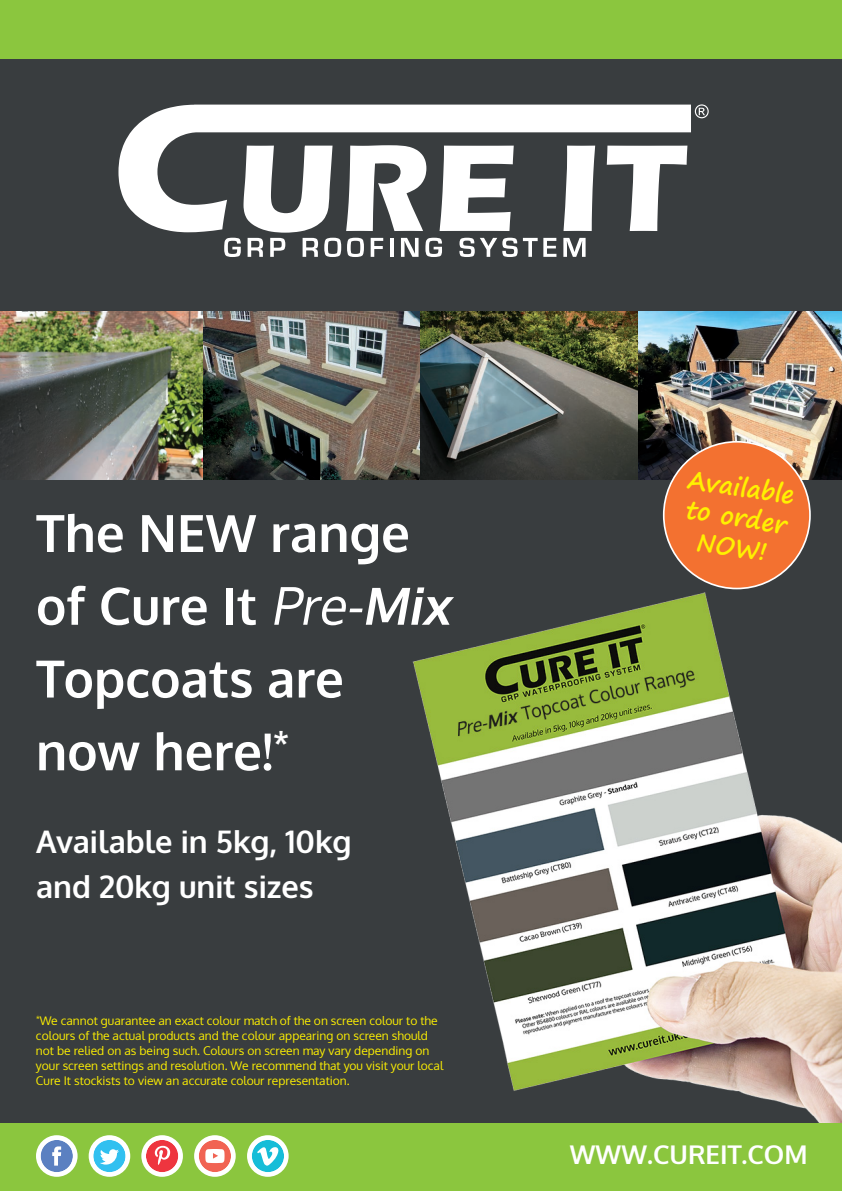
<style>
.page{position:relative;width:842px;height:1191px;background:#393d3f}
.page>*{position:absolute;margin:0;border:0;box-sizing:border-box;transform-origin:0 0}
.t1{font:700 51.5px/72.7px "Oxygen";color:#fff}
.t2{font:700 31.1px/45.1px "Oxygen";color:#fff}
.t3{font:700 25.8px "Oxygen";color:#fff}
.t4{font:700 25px/30px "Segoe Print";color:#fff101;text-align:center}
.t5{font:12px/15px "Oxygen";color:#fff101}
.s1{font-weight:400;font-style:italic}
.s2{font-style:italic}
</style>
<div class="page">
<div style="left:0;top:0;width:842px;height:59px;background:#8bc63e"></div>
<svg style="left:118px;top:105px;width:573px;height:127px;fill:#fff"></svg>
<svg style="left:224px;top:145px;width:332px;height:112px"></svg>
<svg style="left:563px;top:238px;width:23px;height:19px"></svg>
<svg style="left:695px;top:104px;width:14px;height:14px"></svg>
<img style="left:0;top:312px;width:842px;height:167px">
<img style="left:412px;top:587px;width:430px;height:536px">
<div style="left:0;top:1123px;width:842px;height:68px;background:#8bc63e"></div>
<div style="left:36px;top:1135px;width:42px;height:41px;background:#fff;border-radius:50%"></div>
<div style="left:89px;top:1135px;width:41px;height:41px;background:#fff;border-radius:50%"></div>
<div style="left:141px;top:1135px;width:42px;height:41px;background:#fff;border-radius:50%"></div>
<div style="left:194px;top:1135px;width:42px;height:41px;background:#fff;border-radius:50%"></div>
<div style="left:247px;top:1135px;width:42px;height:41px;background:#fff;border-radius:50%"></div>
<div style="left:93px;top:1140px;width:33px;height:32px;background:#31c0f0;border-radius:50%"></div>
<svg style="left:100px;top:1149px;width:19px;height:15px"></svg>
<div style="left:199px;top:1140px;width:32px;height:32px;background:#f16353;border-radius:50%"></div>
<svg style="left:205px;top:1149px;width:20px;height:14px"></svg>
<div style="left:41px;top:1140px;width:32px;height:32px;background:#5b80c1;border-radius:50%"></div>
<svg style="left:52px;top:1146px;width:9px;height:19px"></svg>
<div style="left:146px;top:1140px;width:32px;height:32px;background:#ee353f;border-radius:50%"></div>
<svg style="left:155px;top:1145px;width:15px;height:20px"></svg>
<div style="left:252px;top:1140px;width:32px;height:32px;background:#16bdd8;border-radius:50%"></div>
<svg style="left:257px;top:1144px;width:22px;height:22px"></svg>
<div style="left:664px;top:442px;width:146px;height:146px;background:#f37130;border-radius:50%"></div>
<p class="t1" style="left:36px;top:498px;width:427px">The NEW range of C u re I t <span class="s1">Pre-</span><span class="s2">Mix<br></span>Topcoats are<br>now here!<sup>*</sup></p>
<p class="t2" style="left:36px;top:820px;width:317px">Available in 5kg, 10kg and 20kg unit sizes</p>
<p class="t5" style="left:36px;top:1013px;width:409px"><sup>*</sup>We cannot guarantee an exact colour match of the on screen colour to the colours of the actual products and the colour appearing on screen should not be relied on as being such. Colours on screen may vary depending on your screen settings and resolution. We recommend that you visit your local Cure It stockists to view an accurate colour representation.</p>
<p class="t4" style="left:691px;top:463px;width:109px;rotate:9deg">Available to order<br>NOW!</p>
<p class="t3" style="left:570px;top:1138px;width:239px">WWW.CUREIT.COM</p>
</div>
